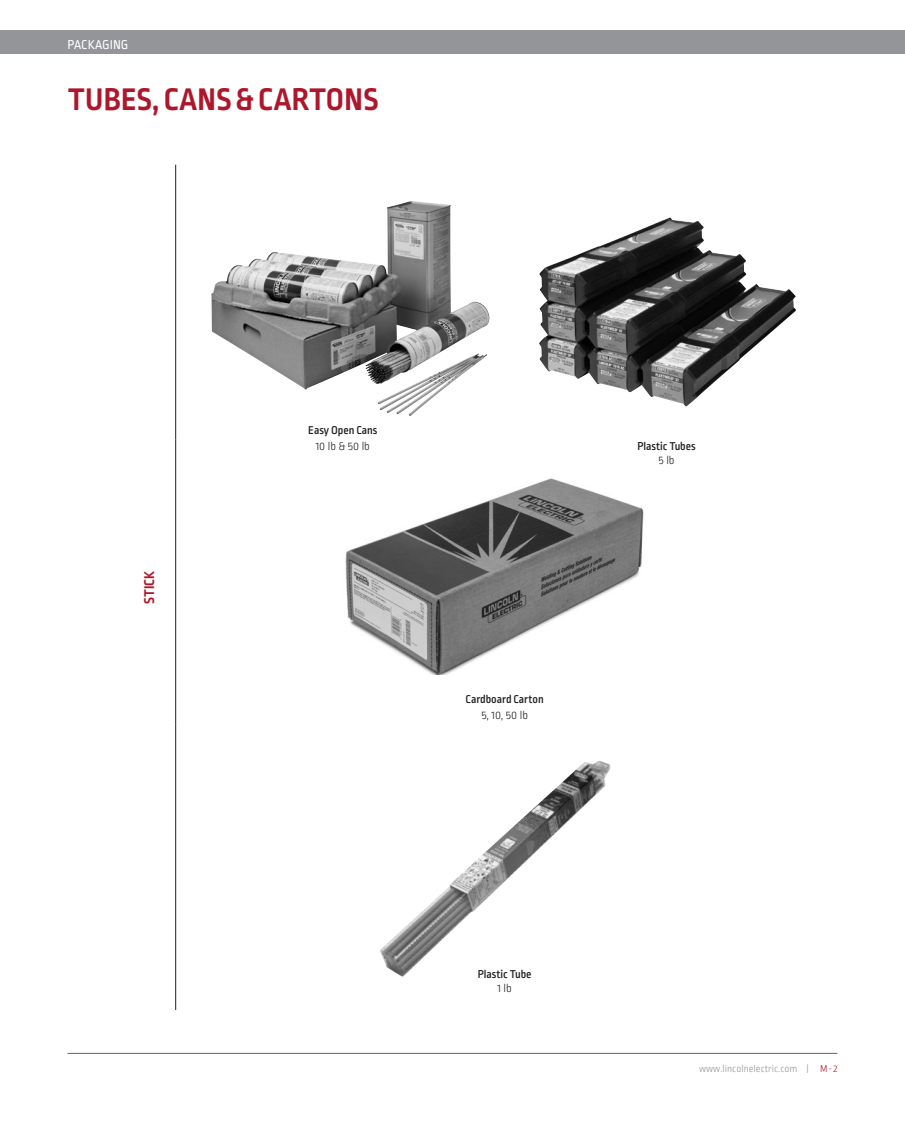
<style>
.page{position:relative;width:905px;height:1134px;background:#fff}
.page>*{position:absolute;margin:0;border:0;box-sizing:border-box;transform-origin:0 0}
.t1{font:700 33px "Ropa Sans Pro";letter-spacing:.01em;color:#ae172b}
.t2{font:700 15px "Ropa Sans Pro";letter-spacing:.01em;color:#ae172b}
.t3{font:13.5px "Ropa Sans Pro";letter-spacing:.01em;color:#fff}
.t4{font:500 12px "Ropa Sans Pro";color:#231f20}
.t5{font:300 12px "Ropa Sans Pro";color:#231f20}
.t6{font:300 10.5px "Ropa Sans Pro";color:#939598}
.s1{color:#ae172b}
</style>
<div class="page">
<div style="left:0;top:30px;width:904px;height:24px;background:#939598"></div>
<hr style="left:68px;top:1053px;width:769px;height:1px;background:#636366">
<img style="left:345px;top:478px;width:299px;height:197px">
<hr style="left:175px;top:725px;width:1px;height:285px;background:#231f20">
<hr style="left:175px;top:440px;width:1px;height:285px;background:#231f20">
<hr style="left:175px;top:165px;width:1px;height:275px;background:#231f20">
<img style="left:211px;top:202px;width:197px;height:188px">
<img style="left:539px;top:217px;width:257px;height:190px">
<img style="left:380px;top:761px;width:231px;height:216px">
<p class="t3" style="left:68px;top:37px;width:62px">PACKAGING</p>
<h1 class="t1" style="left:68px;top:80px;width:312px">TUBES, CANS &amp; CARTONS</h1>
<p class="t2" style="left:141px;top:604px;width:35px;rotate:-90deg">STICK</p>
<p class="t4" style="left:308px;top:424px;width:71px">Easy Open Cans</p>
<p class="t5" style="left:316px;top:440px;width:56px">10 lb &amp; 50 lb</p>
<p class="t4" style="left:637px;top:439px;width:60px">Plastic Tubes</p>
<p class="t5" style="left:658px;top:454px;width:18px">5 lb</p>
<p class="t4" style="left:465px;top:692px;width:80px">Cardboard Carton</p>
<p class="t5" style="left:481px;top:709px;width:48px">5, 10, 50 lb</p>
<p class="t4" style="left:478px;top:967px;width:55px">Plastic Tube</p>
<p class="t5" style="left:497px;top:982px;width:16px">1 lb</p>
<p class="t6" style="left:699px;top:1063px;width:140px">www.lincolnelectric.com | <span class="s1">M-2</span></p>
</div>
